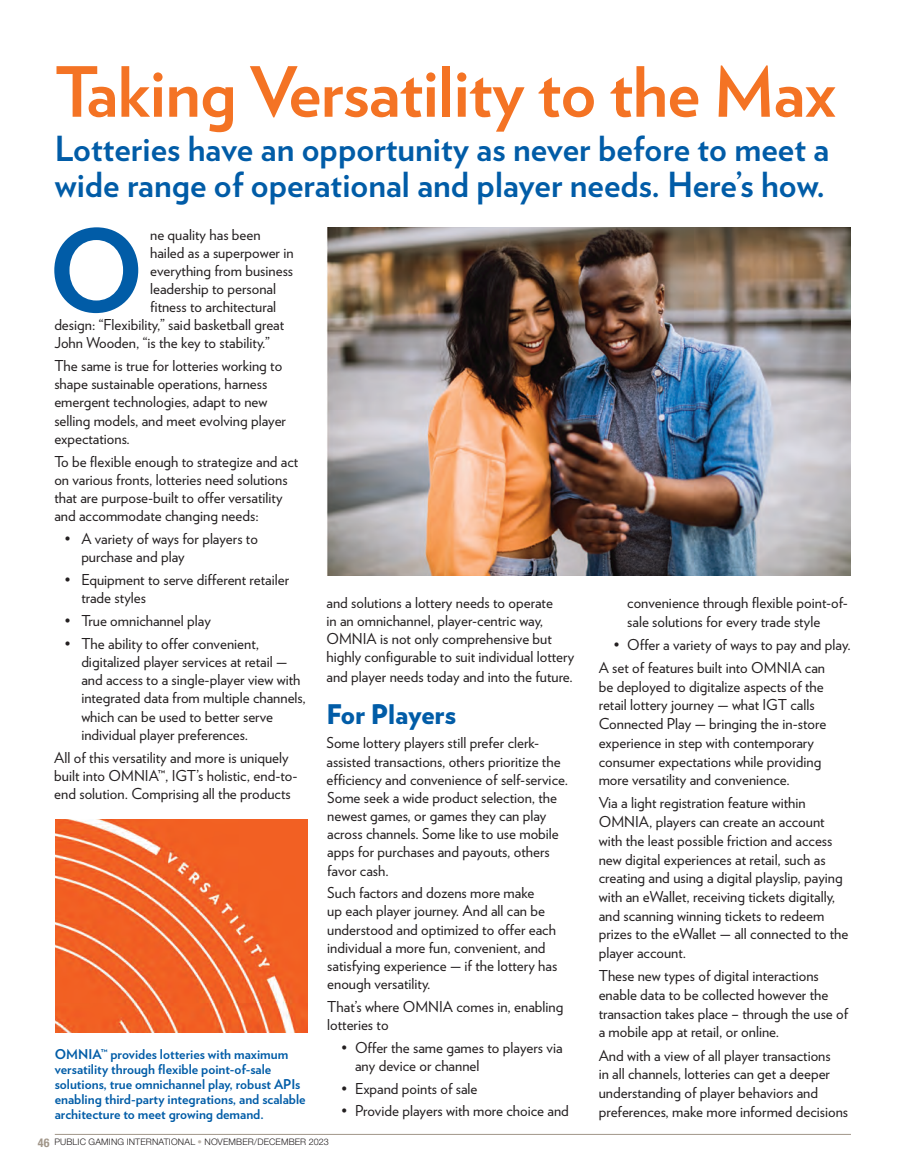
<style>
.page{position:relative;width:905px;height:1175px;background:#fff}
.page>*{position:absolute;margin:0;border:0;box-sizing:border-box;transform-origin:0 0}
.t1{font:700 113.25px "Verlag";color:#015ca7}
.t2{font:700 69px "Verlag";letter-spacing:-.01em;color:#f47324}
.t3{font:700 34.5px/36px "Verlag";color:#015ca7}
.t4{font:900 27px "Verlag";color:#015ca7}
.t5{font:15px/18.1px "Verlag";color:#231f20}
.t6{font:700 13.5px/15px "Verlag";color:#015ca7}
.t7{font:300 9px "Helvetica Neue LT Std";letter-spacing:.015em;color:#231f20}
.s1{font-weight:700;font-stretch:condensed;font-size:12px;color:#a19689}
.s2{color:#beb6ad}
</style>
<div class="page">
<hr style="left:55px;top:1134px;width:795px;height:1px;background:#a19689">
<img style="left:56px;top:820px;width:251px;height:212px">
<img style="left:327px;top:228px;width:523px;height:347px">
<p class="t2" style="left:55px;top:38px;width:783px">Taking Versatility to the Max</p>
<p class="t3" style="left:55px;top:128px;width:776px">Lotteries have an opportunity as never before to meet a wide range of operational and player needs. Here’s how.</p>
<p class="t1" style="left:48px;top:182px;width:98px">O</p>
<p class="t5" style="left:150px;top:224px;width:112px">ne quality has been</p>
<p class="t5" style="left:150px;top:242px;width:145px">hailed as a superpower in</p>
<p class="t5" style="left:150px;top:260px;width:144px">everything from business</p>
<p class="t5" style="left:150px;top:278px;width:127px">leadership to personal</p>
<p class="t5" style="left:150px;top:296px;width:127px">fitness to architectural</p>
<p class="t5" style="left:54px;top:315px;width:231px">design: “Flexibility,” said basketball great</p>
<p class="t5" style="left:54px;top:333px;width:217px">John Wooden, “is the key to stability.”</p>
<p class="t5" style="left:54px;top:356px;width:233px">The same is true for lotteries working to shape sustainable operations, harness emergent technologies, adapt to new selling models, and meet evolving player expectations.</p>
<p class="t5" style="left:54px;top:451px;width:245px">To be flexible enough to strategize and act on various fronts, lotteries need solutions that are purpose-built to offer versatility and accommodate changing needs:</p>
<p class="t5" style="left:81px;top:529px;width:178px;text-indent:-16px">• A variety of ways for players to purchase and play</p>
<p class="t5" style="left:81px;top:570px;width:209px;text-indent:-16px">• Equipment to serve different retailer trade styles</p>
<p class="t5" style="left:65px;top:611px;width:148px">• True omnichannel play</p>
<p class="t5" style="left:81px;top:633px;width:226px;text-indent:-16px">• The ability to offer convenient, digitalized player services at retail — and access to a single-player view with integrated data from multiple channels, which can be used to better serve individual player preferences.</p>
<p class="t5" style="left:54px;top:747px;width:245px">All of this versatility and more is uniquely built into OMNIA™, IGT’s holistic, end-to&shy;end solution. Comprising all the products</p>
<p class="t6" style="left:55px;top:1045px;width:252px">OMNIA™ provides lotteries with maximum versatility through flexible point-of-sale solutions, true omnichannel play, robust APIs enabling third-party integrations, and scalable architecture to meet growing demand.</p>
<p class="t5" style="left:326px;top:592px;width:249px">and solutions a lottery needs to operate<br>in an omnichannel, player-centric way, OMNIA is not only comprehensive but highly configurable to suit individual lottery</p>
<p class="t5" style="left:326px;top:666px;width:248px">and player needs today and into the future.</p>
<p class="t4" style="left:326px;top:691px;width:131px">For Players</p>
<p class="t5" style="left:326px;top:733px;width:243px">Some lottery players still prefer clerk&shy;assisted transactions, others prioritize the efficiency and convenience of self-service.<br>Some seek a wide product selection, the newest games, or games they can play across channels. Some like to use mobile apps for purchases and payouts, others favor cash.</p>
<p class="t5" style="left:327px;top:883px;width:231px">Such factors and dozens more make<br>up each player journey. And all can be understood and optimized to offer each individual a more fun, convenient, and satisfying experience — if the lottery has enough versatility.</p>
<p class="t5" style="left:327px;top:996px;width:237px">That’s where OMNIA comes in, enabling lotteries to</p>
<p class="t5" style="left:355px;top:1037px;width:209px;text-indent:-14px">• Offer the same games to players via any device or channel</p>
<p class="t5" style="left:341px;top:1078px;width:137px">• Expand points of sale</p>
<p class="t5" style="left:341px;top:1101px;width:229px">• Provide players with more choice and</p>
<p class="t7" style="left:38px;top:1135px;width:292px"><span class="s1">46</span> PUBLIC GAMING INTERNATIONAL <span class="s2">•</span> NOVEMBER/DECEMBER 2023</p>
<p class="t5" style="left:627px;top:592px;width:222px;line-height:18.8px">convenience through flexible point-of&shy;sale solutions for every trade style</p>
<p class="t5" style="left:613px;top:634px;width:238px">• Offer a variety of ways to pay and play.</p>
<p class="t5" style="left:598px;top:657px;width:229px;line-height:18.6px">A set of features built into OMNIA can be deployed to digitalize aspects of the retail lottery journey — what IGT calls Connected Play — bringing the in-store experience in step with contemporary consumer expectations while providing more versatility and convenience.</p>
<p class="t5" style="left:598px;top:793px;width:251px;line-height:18.8px">Via a light registration feature within OMNIA, players can create an account with the least possible friction and access new digital experiences at retail, such as creating and using a digital playslip, paying with an eWallet, receiving tickets digitally, and scanning winning tickets to redeem prizes to the eWallet — all connected to the player account.</p>
<p class="t5" style="left:598px;top:965px;width:251px;line-height:18.8px">These new types of digital interactions enable data to be collected however the transaction takes place – through the use of a mobile app at retail, or online.</p>
<p class="t5" style="left:598px;top:1045px;width:251px;line-height:18.8px">And with a view of all player transactions<br>in all channels, lotteries can get a deeper understanding of player behaviors and preferences, make more informed decisions</p>
</div>
